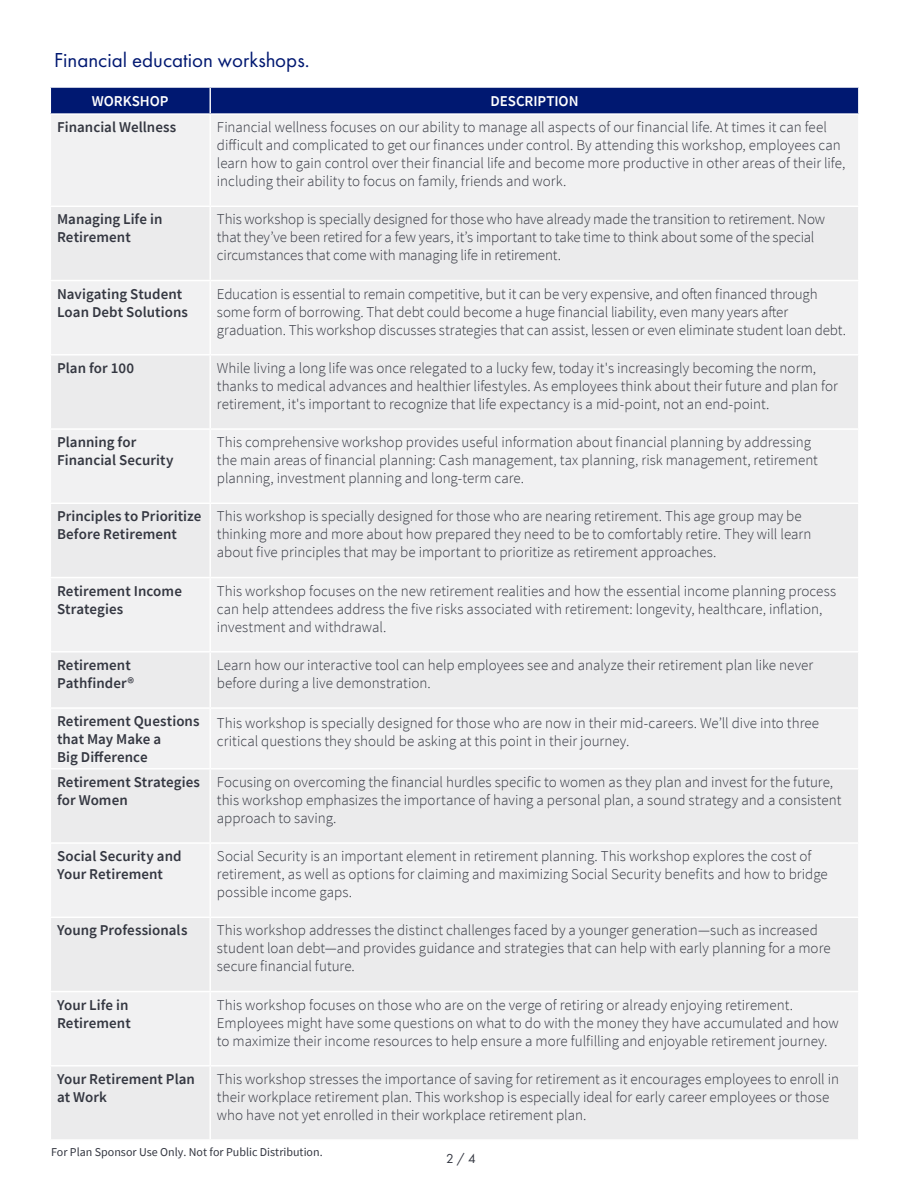
<style>
.page{position:relative;width:918px;height:1188px;background:#fff}
.page>*{position:absolute;margin:0;border:0;box-sizing:border-box;transform-origin:0 0}
.t1{font:21px "Futura PT";color:#001871}
.t2{font:300 15px/18px "Source Sans Pro";color:#343741}
.t3{font:600 15px/18px "Source Sans Pro";letter-spacing:.005em;color:#343741}
.t4{font:600 15px "Source Sans Pro";letter-spacing:-.005em;color:#fff}
.t5{font:13.5px "Futura PT";color:#343741}
.t6{font:12px "Source Sans Pro";color:#343741}
</style>
<div class="page">
<div style="left:51px;top:115px;width:807px;height:90px;background:#f1f1f2"></div>
<div style="left:51px;top:207px;width:807px;height:932px;background:#ebebec"></div>
<div style="left:50px;top:87px;width:809px;height:26px;background:#001871"></div>
<hr style="left:858px;top:88px;width:2px;height:25px;background:#fff">
<hr style="left:209px;top:115px;width:2px;height:91px;background:#fff">
<hr style="left:209px;top:207px;width:2px;height:73px;background:#fff">
<hr style="left:50px;top:280px;width:160px;height:1px;background:#fff">
<hr style="left:210px;top:280px;width:650px;height:1px;background:#fff">
<hr style="left:209px;top:281px;width:2px;height:73px;background:#fff">
<hr style="left:50px;top:354px;width:160px;height:2px;background:#fff">
<hr style="left:210px;top:354px;width:650px;height:2px;background:#fff">
<hr style="left:209px;top:356px;width:2px;height:72px;background:#fff">
<hr style="left:50px;top:428px;width:160px;height:2px;background:#fff">
<hr style="left:210px;top:428px;width:650px;height:2px;background:#fff">
<hr style="left:209px;top:430px;width:2px;height:73px;background:#fff">
<hr style="left:50px;top:503px;width:160px;height:1px;background:#fff">
<hr style="left:210px;top:503px;width:650px;height:1px;background:#fff">
<hr style="left:209px;top:504px;width:2px;height:73px;background:#fff">
<hr style="left:50px;top:577px;width:160px;height:1px;background:#fff">
<hr style="left:210px;top:577px;width:650px;height:1px;background:#fff">
<hr style="left:209px;top:578px;width:2px;height:73px;background:#fff">
<hr style="left:50px;top:651px;width:160px;height:2px;background:#fff">
<hr style="left:210px;top:651px;width:650px;height:2px;background:#fff">
<hr style="left:209px;top:653px;width:2px;height:54px;background:#fff">
<hr style="left:50px;top:707px;width:160px;height:2px;background:#fff">
<hr style="left:210px;top:707px;width:650px;height:2px;background:#fff">
<hr style="left:209px;top:709px;width:2px;height:59px;background:#fff">
<hr style="left:50px;top:768px;width:160px;height:2px;background:#fff">
<hr style="left:210px;top:768px;width:650px;height:2px;background:#fff">
<hr style="left:209px;top:770px;width:2px;height:72px;background:#fff">
<hr style="left:50px;top:842px;width:160px;height:2px;background:#fff">
<hr style="left:210px;top:842px;width:650px;height:2px;background:#fff">
<hr style="left:209px;top:844px;width:2px;height:73px;background:#fff">
<hr style="left:50px;top:917px;width:160px;height:1px;background:#fff">
<hr style="left:210px;top:917px;width:650px;height:1px;background:#fff">
<hr style="left:209px;top:918px;width:2px;height:73px;background:#fff">
<hr style="left:50px;top:991px;width:160px;height:1px;background:#fff">
<hr style="left:210px;top:991px;width:650px;height:1px;background:#fff">
<hr style="left:209px;top:992px;width:2px;height:73px;background:#fff">
<hr style="left:50px;top:1065px;width:160px;height:2px;background:#fff">
<hr style="left:210px;top:1065px;width:650px;height:2px;background:#fff">
<hr style="left:209px;top:1067px;width:2px;height:72px;background:#fff">
<h1 class="t1" style="left:54px;top:47px;width:257px">Financial education workshops.</h1>
<p class="t4" style="left:92px;top:91px;width:78px">WORKSHOP</p>
<p class="t4" style="left:491px;top:91px;width:89px">DESCRIPTION</p>
<p class="t3" style="left:57px;top:118px;width:121px">Financial Wellness</p>
<p class="t2" style="left:217px;top:118px;width:630px">Financial wellness focuses on our ability to manage all aspects of our financial life. At times it can feel difficult and complicated to get our finances under control. By attending this workshop, employees can learn how to gain control over their financial life and become more productive in other areas of their life, including their ability to focus on family, friends and work.</p>
<p class="t3" style="left:57px;top:210px;width:107px">Managing Life in<br>Retirement</p>
<p class="t2" style="left:217px;top:210px;width:610px">This workshop is specially designed for those who have already made the transition to retirement. Now that they’ve been retired for a few years, it’s important to take time to think about some of the special circumstances that come with managing life in retirement.</p>
<p class="t3" style="left:57px;top:284px;width:132px">Navigating Student<br>Loan Debt Solutions</p>
<p class="t2" style="left:217px;top:285px;width:631px">Education is essential to remain competitive, but it can be very expensive, and often financed through some form of borrowing. That debt could become a huge financial liability, even many years after graduation. This workshop discusses strategies that can assist, lessen or even eliminate student loan debt.</p>
<p class="t3" style="left:57px;top:359px;width:78px">Plan for 100</p>
<p class="t2" style="left:217px;top:359px;width:622px">While living a long life was once relegated to a lucky few, today it's increasingly becoming the norm, thanks to medical advances and healthier lifestyles. As employees think about their future and plan for retirement, it's important to recognize that life expectancy is a mid-point, not an end-point.</p>
<p class="t3" style="left:57px;top:433px;width:118px">Planning for<br>Financial Security</p>
<p class="t2" style="left:217px;top:433px;width:602px">This comprehensive workshop provides useful information about financial planning by addressing the main areas of financial planning: Cash management, tax planning, risk management, retirement planning, investment planning and long-term care.</p>
<p class="t3" style="left:57px;top:507px;width:146px">Principles to Prioritize<br>Before Retirement</p>
<p class="t2" style="left:217px;top:507px;width:596px">This workshop is specially designed for those who are nearing retirement. This age group may be thinking more and more about how prepared they need to be to comfortably retire. They will learn about five principles that may be important to prioritize as retirement approaches.</p>
<p class="t3" style="left:57px;top:581px;width:126px">Retirement Income<br>Strategies</p>
<p class="t2" style="left:217px;top:582px;width:621px">This workshop focuses on the new retirement realities and how the essential income planning process can help attendees address the five risks associated with retirement: longevity, healthcare, inflation, investment and withdrawal.</p>
<p class="t3" style="left:57px;top:656px;width:78px">Retirement<br>Pathfinder®</p>
<p class="t2" style="left:217px;top:656px;width:598px">Learn how our interactive tool can help employees see and analyze their retirement plan like never before during a live demonstration.</p>
<p class="t3" style="left:57px;top:712px;width:144px">Retirement Questions that May Make a<br>Big Difference</p>
<p class="t2" style="left:217px;top:714px;width:604px">This workshop is specially designed for those who are now in their mid-careers. We’ll dive into three critical questions they should be asking at this point in their journey.</p>
<p class="t3" style="left:57px;top:773px;width:144px">Retirement Strategies for Women</p>
<p class="t2" style="left:217px;top:773px;width:626px">Focusing on overcoming the financial hurdles specific to women as they plan and invest for the future, this workshop emphasizes the importance of having a personal plan, a sound strategy and a consistent approach to saving.</p>
<p class="t3" style="left:57px;top:847px;width:126px">Social Security and<br>Your Retirement</p>
<p class="t2" style="left:217px;top:847px;width:612px">Social Security is an important element in retirement planning. This workshop explores the cost of retirement, as well as options for claiming and maximizing Social Security benefits and how to bridge possible income gaps.</p>
<p class="t3" style="left:57px;top:921px;width:132px">Young Professionals</p>
<p class="t2" style="left:217px;top:921px;width:615px">This workshop addresses the distinct challenges faced by a younger generation—such as increased student loan debt—and provides guidance and strategies that can help with early planning for a more secure financial future.</p>
<p class="t3" style="left:57px;top:995px;width:75px">Your Life in<br>Retirement</p>
<p class="t2" style="left:217px;top:996px;width:623px">This workshop focuses on those who are on the verge of retiring or already enjoying retirement.<br>Employees might have some questions on what to do with the money they have accumulated and how to maximize their income resources to help ensure a more fulfilling and enjoyable retirement journey.</p>
<p class="t3" style="left:57px;top:1070px;width:139px">Your Retirement Plan at Work</p>
<p class="t2" style="left:217px;top:1070px;width:624px">This workshop stresses the importance of saving for retirement as it encourages employees to enroll in their workplace retirement plan. This workshop is especially ideal for early career employees or those who have not yet enrolled in their workplace retirement plan.</p>
<p class="t6" style="left:51px;top:1145px;width:273px">For Plan Sponsor Use Only. Not for Public Distribution.</p>
<p class="t5" style="left:446px;top:1150px;width:31px">2 / 4</p>
</div>
